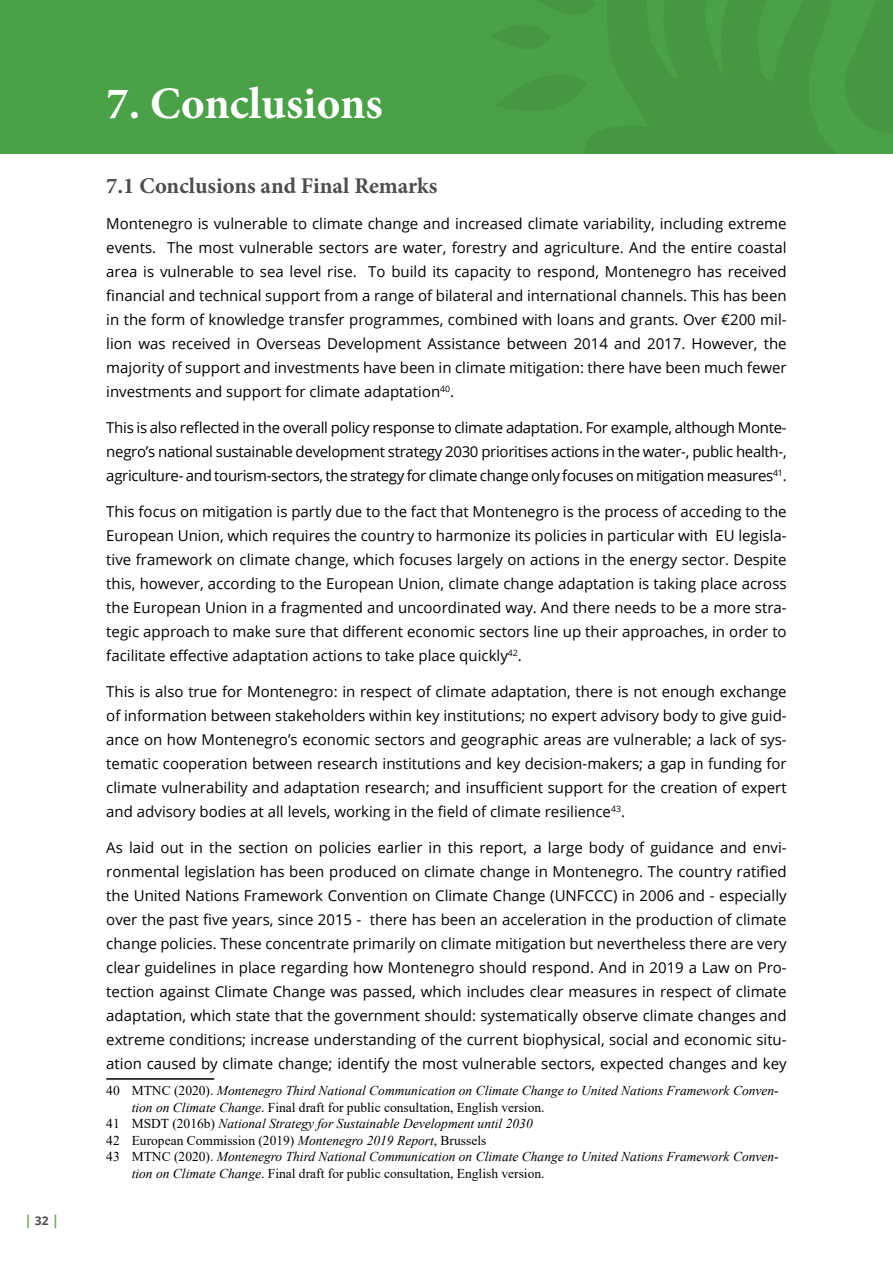
<style>
.page{position:relative;width:893px;height:1263px;background:#fff}
.page>*{position:absolute;margin:0;border:0;box-sizing:border-box;transform-origin:0 0}
.t1{font:700 45px "Minion Pro";color:#fff}
.t2{font:700 22.5px "Minion Pro";color:#4d4d4f}
.t3{font:15px/24px "Open Sans";color:#000;text-align:justify}
.t4{font:italic 13.5px "Times New Roman";color:#000}
.t5{font:13.5px "Times New Roman";color:#000}
.t6{font:700 13.5px "Open Sans";color:#6aab5a}
.s1{font-size:12px;color:#4d4d4f}
.s2{font-style:normal}
.s3{font-style:italic}
</style>
<div class="page">
<div style="left:0;top:0;width:893px;height:153px;background:#4aa147"></div>
<hr style="left:106px;top:1078px;width:108px;height:2px;background:#000">
<p class="t6" style="left:24px;top:1211px;width:36px">|<span class="s1">32</span>|</p>
<h1 class="t1" style="left:106px;top:72px;width:278px">7. Conclusions</h1>
<h2 class="t2" style="left:106px;top:170px;width:333px">7.1 Conclusions and Final Remarks</h2>
<p class="t3" style="left:106px;top:211px;width:682px">Montenegro is vulnerable to climate change and increased climate variability, including extreme events. The most vulnerable sectors are water, forestry and agriculture. And the entire coastal area is vulnerable to sea level rise. To build its capacity to respond, Montenegro has received financial and technical support from a range of bilateral and international channels. This has been in the form of knowledge transfer programmes, combined with loans and grants. Over €200 mil&shy;lion was received in Overseas Development Assistance between 2014 and 2017. However, the majority of support and investments have been in climate mitigation: there have been much fewer investments and support for climate adaptation<sup>40</sup>.</p>
<p class="t3" style="left:106px;top:415px;width:682px">This is also reflected in the overall policy response to climate adaptation. For example, although Monte&shy;negro’s national sustainable development strategy 2030 prioritises actions in the water-, public health-, agriculture- and tourism-sectors, the strategy for climate change only focuses on mitigation measures<sup>41</sup>.</p>
<p class="t3" style="left:106px;top:499px;width:682px">This focus on mitigation is partly due to the fact that Montenegro is the process of acceding to the European Union, which requires the country to harmonize its policies in particular with EU legisla&shy;tive framework on climate change, which focuses largely on actions in the energy sector. Despite this, however, according to the European Union, climate change adaptation is taking place across the European Union in a fragmented and uncoordinated way. And there needs to be a more stra&shy;tegic approach to make sure that different economic sectors line up their approaches, in order to facilitate effective adaptation actions to take place quickly<sup>42</sup>.</p>
<p class="t3" style="left:106px;top:679px;width:682px">This is also true for Montenegro: in respect of climate adaptation, there is not enough exchange of information between stakeholders within key institutions; no expert advisory body to give guid&shy;ance on how Montenegro’s economic sectors and geographic areas are vulnerable; a lack of sys&shy;tematic cooperation between research institutions and key decision-makers; a gap in funding for climate vulnerability and adaptation research; and insufficient support for the creation of expert and advisory bodies at all levels, working in the field of climate resilience<sup>43</sup>.</p>
<p class="t3" style="left:106px;top:835px;width:682px">As laid out in the section on policies earlier in this report, a large body of guidance and envi&shy;ronmental legislation has been produced on climate change in Montenegro. The country ratified the United Nations Framework Convention on Climate Change (UNFCCC) in 2006 and - especially over the past five years, since 2015 - there has been an acceleration in the production of climate change policies. These concentrate primarily on climate mitigation but nevertheless there are very clear guidelines in place regarding how Montenegro should respond. And in 2019 a Law on Pro&shy;tection against Climate Change was passed, which includes clear measures in respect of climate adaptation, which state that the government should: systematically observe climate changes and extreme conditions; increase understanding of the current biophysical, social and economic situ&shy;ation caused by climate change; identify the most vulnerable sectors, expected changes and key</p>
<p class="t4" style="left:106px;top:1081px;width:674px"><span class="s2">40 MTNC (2020).</span> Montenegro Third National Communication on Climate Change to United Nations Framework Conven-</p>
<p class="t5" style="left:132px;top:1098px;width:414px"><span class="s3">tion on Climate Change</span>. Final draft for public consultation, English version.</p>
<p class="t4" style="left:106px;top:1114px;width:428px"><span class="s2">41 MSDT (2016b)</span> National Strategy for Sustainable Development until 2030</p>
<p class="t5" style="left:106px;top:1131px;width:382px">42 European Commission (2019) <span class="s3">Montenegro 2019 Report</span>, Brussels</p>
<p class="t4" style="left:106px;top:1147px;width:674px"><span class="s2">43 MTNC (2020).</span> Montenegro Third National Communication on Climate Change to United Nations Framework Conven-</p>
<p class="t5" style="left:132px;top:1164px;width:414px"><span class="s3">tion on Climate Change</span>. Final draft for public consultation, English version.</p>
</div>
